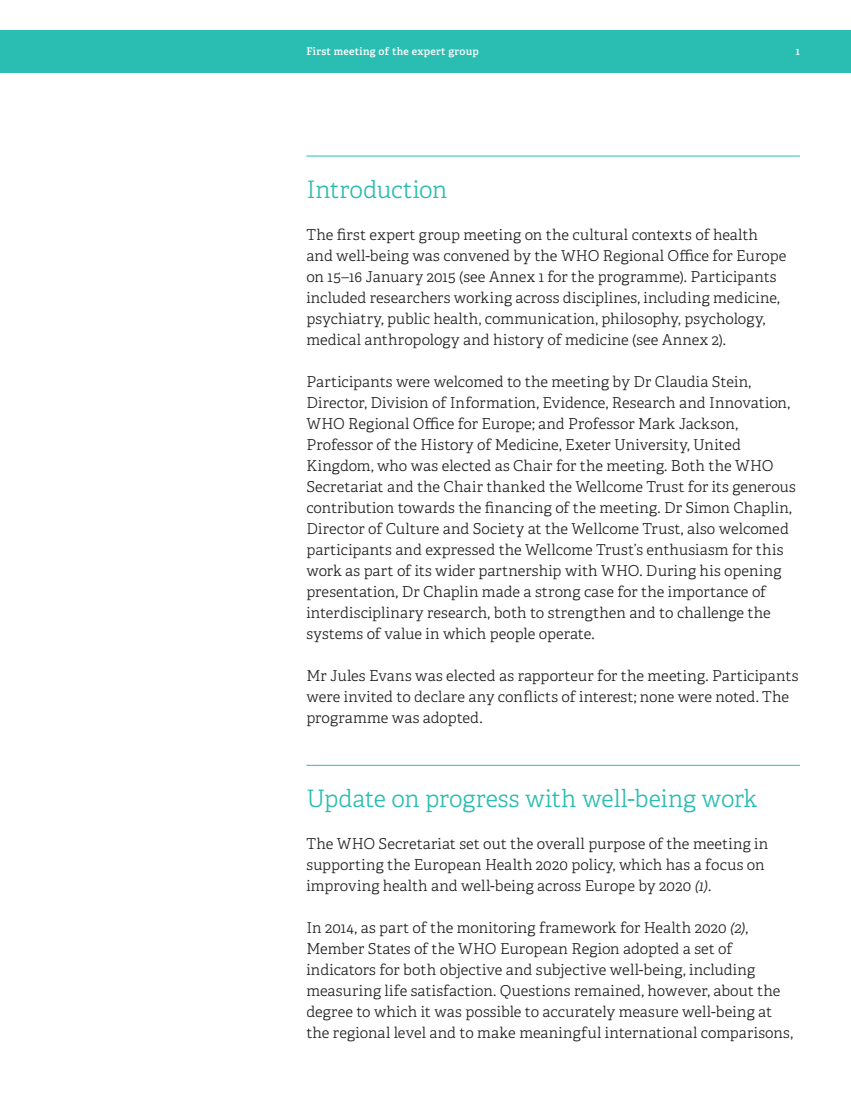
<style>
.page{position:relative;width:851px;height:1106px;background:#fff}
.page>*{position:absolute;margin:0;border:0;box-sizing:border-box;transform-origin:0 0}
.HEAD_A{font:300 24px "Adelle CYR";letter-spacing:-.005em;color:#2abdb1}
.BODY_TEXT{font:300 15px/21px "Adelle CYR";letter-spacing:.005em;color:#231f20}
.t1{font:600 10.5px "Adelle CYR";letter-spacing:.025em;color:#fff}
.s1{font-style:italic}
</style>
<div class="page">
<div style="left:0;top:30px;width:850px;height:42px;background:#2abdb1"></div>
<hr style="left:306px;top:156px;width:493px;height:1px;background:#2abdb1">
<hr style="left:306px;top:765px;width:493px;height:1px;background:#2abdb1">
<p class="t1" style="left:306px;top:44px;width:174px">First meeting of the expert group</p>
<p class="t1" style="left:795px;top:44px;width:6px">1</p>
<p class="HEAD_A" style="left:306px;top:173px;width:142px">Introduction</p>
<p class="BODY_TEXT" style="left:306px;top:224px;width:481px">The first expert group meeting on the cultural contexts of health and well-being was convened by the WHO Regional Office for Europe on 15–16 January 2015 (see Annex 1 for the programme). Participants included researchers working across disciplines, including medicine, psychiatry, public health, communication, philosophy, psychology, medical anthropology and history of medicine (see Annex 2).</p>
<p class="BODY_TEXT" style="left:306px;top:371px;width:491px">Participants were welcomed to the meeting by Dr Claudia Stein, Director, Division of Information, Evidence, Research and Innovation, WHO Regional Office for Europe; and Professor Mark Jackson, Professor of the History of Medicine, Exeter University, United Kingdom, who was elected as Chair for the meeting. Both the WHO Secretariat and the Chair thanked the Wellcome Trust for its generous contribution towards the financing of the meeting. Dr Simon Chaplin, Director of Culture and Society at the Wellcome Trust, also welcomed participants and expressed the Wellcome Trust’s enthusiasm for this work as part of its wider partnership with WHO. During his opening presentation, Dr Chaplin made a strong case for the importance of interdisciplinary research, both to strengthen and to challenge the systems of value in which people operate.</p>
<p class="BODY_TEXT" style="left:306px;top:665px;width:493px">Mr Jules Evans was elected as rapporteur for the meeting. Participants were invited to declare any conflicts of interest; none were noted. The programme was adopted.</p>
<p class="HEAD_A" style="left:306px;top:782px;width:452px">Update on progress with well-being work</p>
<p class="BODY_TEXT" style="left:306px;top:833px;width:463px">The WHO Secretariat set out the overall purpose of the meeting in supporting the European Health 2020 policy, which has a focus on improving health and well-being across Europe by 2020 <span class="s1">(1)</span>.</p>
<p class="BODY_TEXT" style="left:306px;top:917px;width:488px">In 2014, as part of the monitoring framework for Health 2020 <span class="s1">(2)</span>, Member States of the WHO European Region adopted a set of indicators for both objective and subjective well-being, including measuring life satisfaction. Questions remained, however, about the degree to which it was possible to accurately measure well-being at the regional level and to make meaningful international comparisons,</p>
</div>
